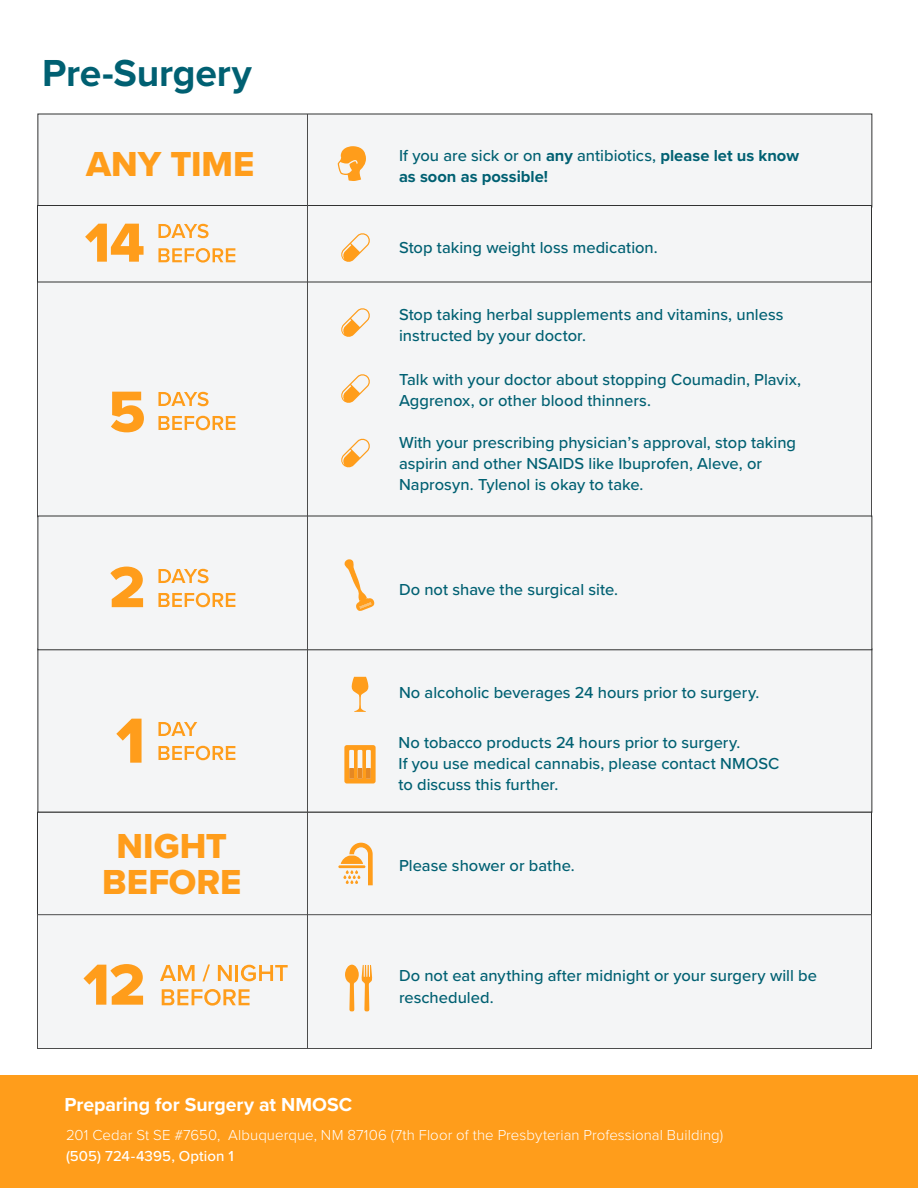
<style>
.page{position:relative;width:918px;height:1188px;background:#fff}
.page>*{position:absolute;margin:0;border:0;box-sizing:border-box;transform-origin:0 0}
.t1{font:700 39px "Proxima Nova";letter-spacing:-.005em;color:#006072}
.t2{font:36px/36px "Proxima Nova Extrabld";color:#ff9d1b;text-align:center}
.t3{font:700 19.5px "Proxima Nova";letter-spacing:-.005em;color:#fff}
.t4{font:500 16.5px/21px "Proxima Nova";color:#006072}
.t5{font:700 16.5px/21px "Proxima Nova";color:#006072}
.t6{font:300 15px "Proxima Nova";letter-spacing:.005em;color:#fff}
.t7{font:500 15px "Proxima Nova";letter-spacing:.005em;color:#fff}
.s1{font-weight:500}
</style>
<div class="page">
<div style="left:0;top:1076px;width:918px;height:112px;background:#ff9d1b"></div>
<div style="left:37px;top:648px;width:835px;height:165px;background:#f4f5f6"></div>
<div style="left:37px;top:206px;width:835px;height:311px;background:#f4f5f6;border:1px solid #4c4c4c"></div>
<div style="left:37px;top:516px;width:835px;height:134px;background:#f4f5f6;border:1px solid #313232"></div>
<div style="left:38px;top:114px;width:834px;height:93px;background:#f4f5f6"></div>
<div style="left:37px;top:205px;width:835px;height:77px;background:#f4f5f6;border:1px solid #313232"></div>
<div style="left:37px;top:812px;width:835px;height:104px;background:#f4f5f6;border:1px solid #313232"></div>
<div style="left:37px;top:914px;width:835px;height:135px;background:#f4f5f6;border:1px solid #4c4c4c"></div>
<svg style="left:110px;top:567px;width:33px;height:40px"></svg>
<svg style="left:158px;top:569px;width:51px;height:14px"></svg>
<svg style="left:158px;top:593px;width:77px;height:14px"></svg>
<svg style="left:111px;top:392px;width:33px;height:40px"></svg>
<svg style="left:158px;top:392px;width:51px;height:14px"></svg>
<svg style="left:158px;top:416px;width:77px;height:14px"></svg>
<svg style="left:116px;top:719px;width:26px;height:44px"></svg>
<svg style="left:158px;top:722px;width:39px;height:14px"></svg>
<svg style="left:158px;top:746px;width:77px;height:14px"></svg>
<svg style="left:83px;top:964px;width:60px;height:41px"></svg>
<hr style="left:307px;top:114px;width:1px;height:935px;background:#4c4c4c">
<svg style="left:341px;top:308px;width:29px;height:29px"></svg>
<svg style="left:341px;top:233px;width:29px;height:29px"></svg>
<svg style="left:341px;top:374px;width:29px;height:29px"></svg>
<svg style="left:341px;top:438px;width:29px;height:30px"></svg>
<svg style="left:351px;top:677px;width:18px;height:35px"></svg>
<svg style="left:338px;top:843px;width:35px;height:42px"></svg>
<svg style="left:345px;top:965px;width:27px;height:46px"></svg>
<svg style="left:344px;top:559px;width:31px;height:52px"></svg>
<svg style="left:338px;top:146px;width:28px;height:35px"></svg>
<svg style="left:160px;top:965px;width:35px;height:16px"></svg>
<svg style="left:202px;top:965px;width:8px;height:16px"></svg>
<svg style="left:218px;top:965px;width:14px;height:16px"></svg>
<hr style="left:235px;top:965px;width:3px;height:16px;background:#ff9d1b">
<svg style="left:241px;top:965px;width:47px;height:16px"></svg>
<svg style="left:162px;top:989px;width:88px;height:17px"></svg>
<svg style="left:158px;top:224px;width:51px;height:14px"></svg>
<svg style="left:158px;top:248px;width:77px;height:15px"></svg>
<svg style="left:85px;top:224px;width:59px;height:38px"></svg>
<div style="left:344px;top:745px;width:32px;height:39px;background:#ff9d1b;border-radius:2px"></div>
<div style="left:349px;top:750px;width:5px;height:29px;background:#f4f5f6"></div>
<hr style="left:358px;top:750px;width:4px;height:29px;background:#f4f5f6">
<div style="left:366px;top:750px;width:5px;height:29px;background:#f4f5f6"></div>
<div style="left:349px;top:768px;width:5px;height:11px;background:#e58823"></div>
<hr style="left:358px;top:768px;width:4px;height:11px;background:#e58823">
<div style="left:366px;top:768px;width:5px;height:11px;background:#e58823"></div>
<h1 class="t1" style="left:42px;top:44px;width:211px">Pre-Surgery</h1>
<h2 class="t2" style="left:86px;top:145px;width:170px">ANY TIME</h2>
<h2 class="t2" style="left:102px;top:827px;width:141px">NIGHT<br>BEFORE</h2>
<p class="t5" style="left:399px;top:145px;width:402px"><span class="s1">If you are sick or on</span> any <span class="s1">antibiotics,</span> please let us know as soon as possible!</p>
<p class="t4" style="left:399px;top:236px;width:260px">Stop taking weight loss medication.</p>
<p class="t4" style="left:399px;top:303px;width:386px">Stop taking herbal supplements and vitamins, unless instructed by your doctor.</p>
<p class="t4" style="left:399px;top:368px;width:404px">Talk with your doctor about stopping Coumadin, Plavix,<br>Aggrenox, or other blood thinners.</p>
<p class="t4" style="left:399px;top:431px;width:399px">With your prescribing physician’s approval, stop taking aspirin and other NSAIDS like Ibuprofen, Aleve, or<br>Naprosyn. Tylenol is okay to take.</p>
<p class="t4" style="left:399px;top:578px;width:221px">Do not shave the surgical site.</p>
<p class="t4" style="left:399px;top:681px;width:362px">No alcoholic beverages 24 hours prior to surgery.</p>
<p class="t4" style="left:398px;top:731px;width:382px">No tobacco products 24 hours prior to surgery.<br>If you use medical cannabis, please contact NMOSC to discuss this further.</p>
<p class="t4" style="left:399px;top:854px;width:177px">Please shower or bathe.</p>
<p class="t4" style="left:399px;top:965px;width:420px">Do not eat anything after midnight or your surgery will be rescheduled.</p>
<p class="t3" style="left:64px;top:1090px;width:289px">Preparing for Surgery at NMOSC</p>
<p class="t6" style="left:66px;top:1123px;width:659px">201 Cedar St SE #7650, Albuquerque, NM 87106 (7th Floor of the Presbyterian Professional Building)</p>
<p class="t7" style="left:66px;top:1144px;width:169px">(505) 724-4395, Option 1</p>
</div>
